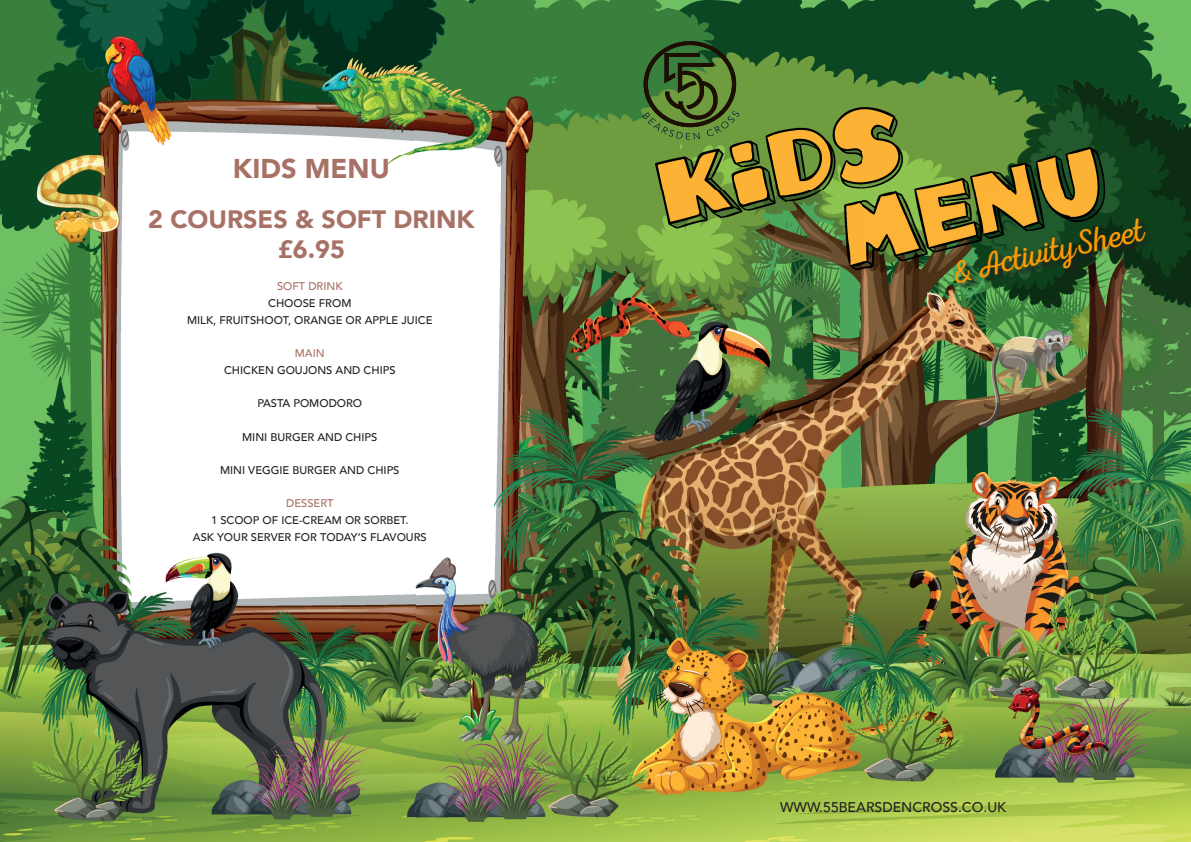
<style>
.page{position:relative;width:1191px;height:842px;background:#fff}
.page>*{position:absolute;margin:0;border:0;box-sizing:border-box;transform-origin:0 0}
.t1{font:34.2px "Nexa Rust Script L 0";color:#f90}
.t2{font:900 27.2px "Avenir";color:#a77166}
.t3{font:900 25px/29.6px "Avenir";color:#a77166;text-align:center}
.t4{font:500 14px "Avenir";color:#231f20}
.t5{font:500 11.1px "Avenir";color:#231f20}
.t6{font:500 11.1px "Avenir";color:#a77166}
</style>
<div class="page">
<img style="left:0;top:0;width:1191px;height:842px">
<div style="left:956px;top:219px;width:196px;height:71px;background:#231f20;opacity:.75"></div>
<svg style="left:642px;top:41px;width:97px;height:99px;background:#486c2d"></svg>
<p class="t2" style="left:233px;top:146px;width:158px">KIDS MENU</p>
<p class="t3" style="left:148px;top:204px;width:328px">2 COURSES &amp; SOFT DRINK £6.95</p>
<p class="t6" style="left:277px;top:277px;width:67px">SOFT DRINK</p>
<p class="t5" style="left:268px;top:294px;width:85px">CHOOSE FROM</p>
<p class="t5" style="left:187px;top:310px;width:247px">MILK, FRUITSHOOT, ORANGE OR APPLE JUICE</p>
<p class="t6" style="left:295px;top:344px;width:31px">MAIN</p>
<p class="t5" style="left:224px;top:360px;width:173px">CHICKEN GOUJONS AND CHIPS</p>
<p class="t5" style="left:257px;top:394px;width:106px">PASTA POMODORO</p>
<p class="t5" style="left:242px;top:427px;width:137px">MINI BURGER AND CHIPS</p>
<p class="t5" style="left:220px;top:461px;width:181px">MINI VEGGIE BURGER AND CHIPS</p>
<p class="t6" style="left:286px;top:494px;width:49px">DESSERT</p>
<p class="t5" style="left:211px;top:511px;width:199px">1 SCOOP OF ICE-CREAM OR SORBET.</p>
<p class="t5" style="left:193px;top:527px;width:235px">ASK YOUR SERVER FOR TODAY’S FLAVOURS</p>
<p class="t1" style="left:948px;top:255px;width:198px;rotate:-13deg">&amp; ActivitySheet</p>
<p class="t4" style="left:780px;top:795px;width:228px">WWW.55BEARSDENCROSS.CO.UK</p>
</div>
